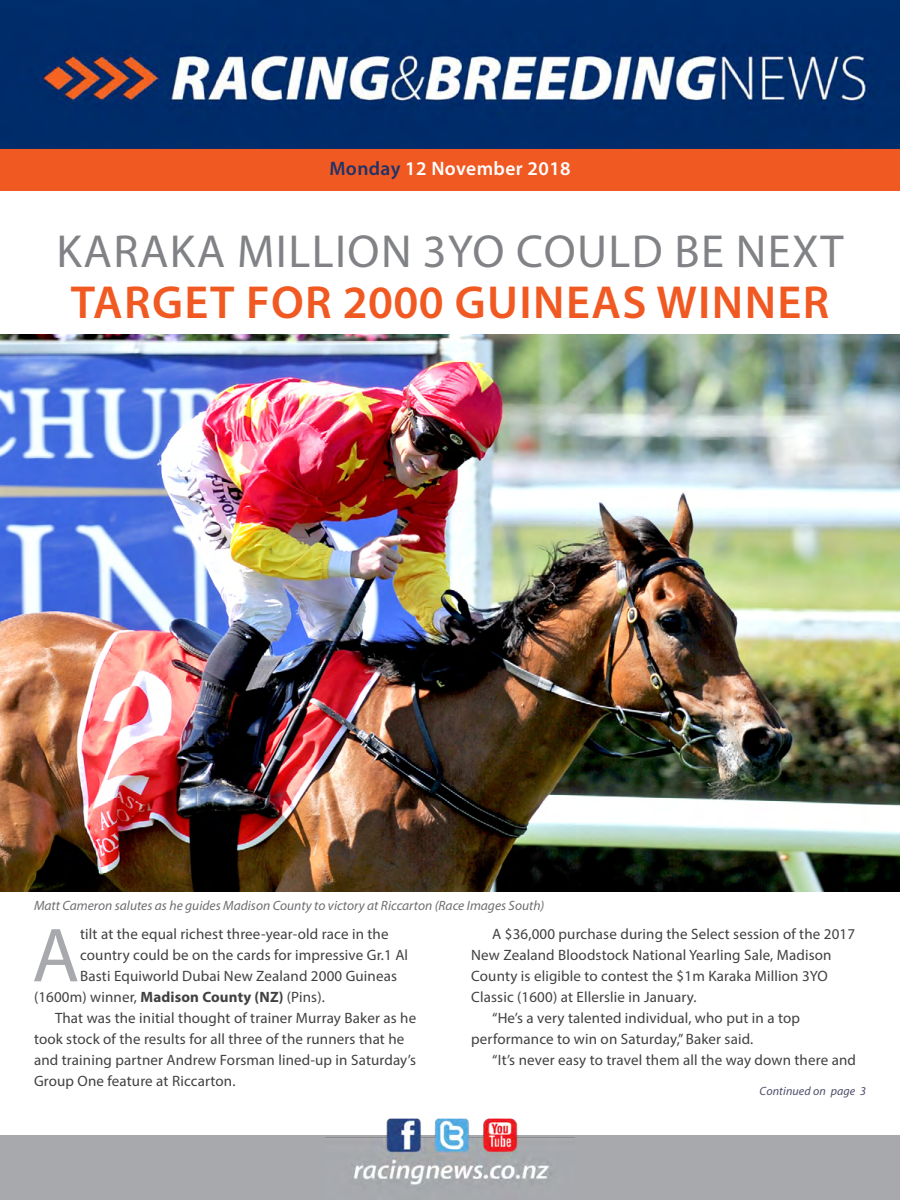
<style>
.page{position:relative;width:900px;height:1200px;background:#fff}
.page>*{position:absolute;margin:0;border:0;box-sizing:border-box;transform-origin:0 0}
.t1{font:77.25px "Myriad Pro";color:#a7a9ac}
.t2{font:46.5px "Myriad Pro";letter-spacing:.03em;color:#808285}
.t3{font:600 46.5px "Myriad Pro";letter-spacing:.03em;color:#f15922}
.t4{font:600 19.5px "Myriad Pro";letter-spacing:.02em;color:#fff}
.t5{font:15px "Myriad Pro";letter-spacing:.01em;color:#414042}
.t6{font:italic 13.5px "Myriad Pro";color:#6d6e71}
.t7{font:italic 12px "Myriad Pro";letter-spacing:.01em;color:#4d4d6b}
.s1{color:#203267}
.s2{font-weight:700}
</style>
<div class="page">
<div style="left:0;top:148px;width:900px;height:43px;background:#f15922"></div>
<div style="left:0;top:1136px;width:900px;height:64px;background:#a7a9ac"></div>
<img style="left:0;top:0;width:900px;height:148px">
<img style="left:325px;top:1118px;width:250px;height:67px">
<img style="left:0;top:334px;width:900px;height:558px">
<h3 class="t4" style="left:329px;top:156px;width:243px"><span class="s1">MONDAY</span> 12 NOVEMBER 2018</h3>
<h2 class="t2" style="left:56px;top:222px;width:56px">Karaka</h2>
<h2 class="t2" style="left:237px;top:222px;width:123px">Million</h2>
<h2 class="t2" style="left:423px;top:222px;width:414px">3YO could be next</h2>
<h2 class="t3" style="left:71px;top:273px;width:760px">TARGET FOR 2000 GUINEAS WINNER</h2>
<p class="t6" style="left:34px;top:897px;width:512px">Matt Cameron salutes as he guides Madison County to victory at Riccarton (Race Images South)</p>
<h1 class="t1" style="left:32px;top:908px;width:49px">A</h1>
<p class="t5" style="left:80px;top:925px;width:310px">tilt at the equal richest three-year-old race in the</p>
<p class="t5" style="left:80px;top:946px;width:330px">country could be on the cards for impressive Gr.1 Al</p>
<p class="t5" style="left:80px;top:967px;width:318px">Basti Equiworld Dubai New Zealand 2000 Guineas</p>
<p class="t5" style="left:34px;top:988px;width:292px">(1600m) winner, <span class="s2">Madison County (NZ)</span> (Pins).</p>
<p class="t5" style="left:55px;top:1009px;width:363px">That was the initial thought of trainer Murray Baker as he</p>
<p class="t5" style="left:34px;top:1030px;width:372px">took stock of the results for all three of the runners that he</p>
<p class="t5" style="left:34px;top:1051px;width:384px">and training partner Andrew Forsman lined-up in Saturday’s</p>
<p class="t5" style="left:34px;top:1072px;width:203px">Group One feature at Riccarton.</p>
<p class="t5" style="left:492px;top:925px;width:364px">A $36,000 purchase during the Select session of the 2017</p>
<p class="t5" style="left:471px;top:946px;width:362px">New Zealand Bloodstock National Yearling Sale, Madison</p>
<p class="t5" style="left:471px;top:967px;width:358px">County is eligible to contest the $1m Karaka Million 3YO</p>
<p class="t5" style="left:471px;top:988px;width:227px">Classic (1600) at Ellerslie in January.</p>
<p class="t5" style="left:492px;top:1009px;width:309px">“He’s a very talented individual, who put in a top</p>
<p class="t5" style="left:471px;top:1030px;width:284px">performance to win on Saturday,” Baker said.</p>
<p class="t5" style="left:492px;top:1051px;width:365px">“It’s never easy to travel them all the way down there and</p>
<p class="t7" style="left:760px;top:1083px;width:108px">Continued on page 3</p>
</div>
